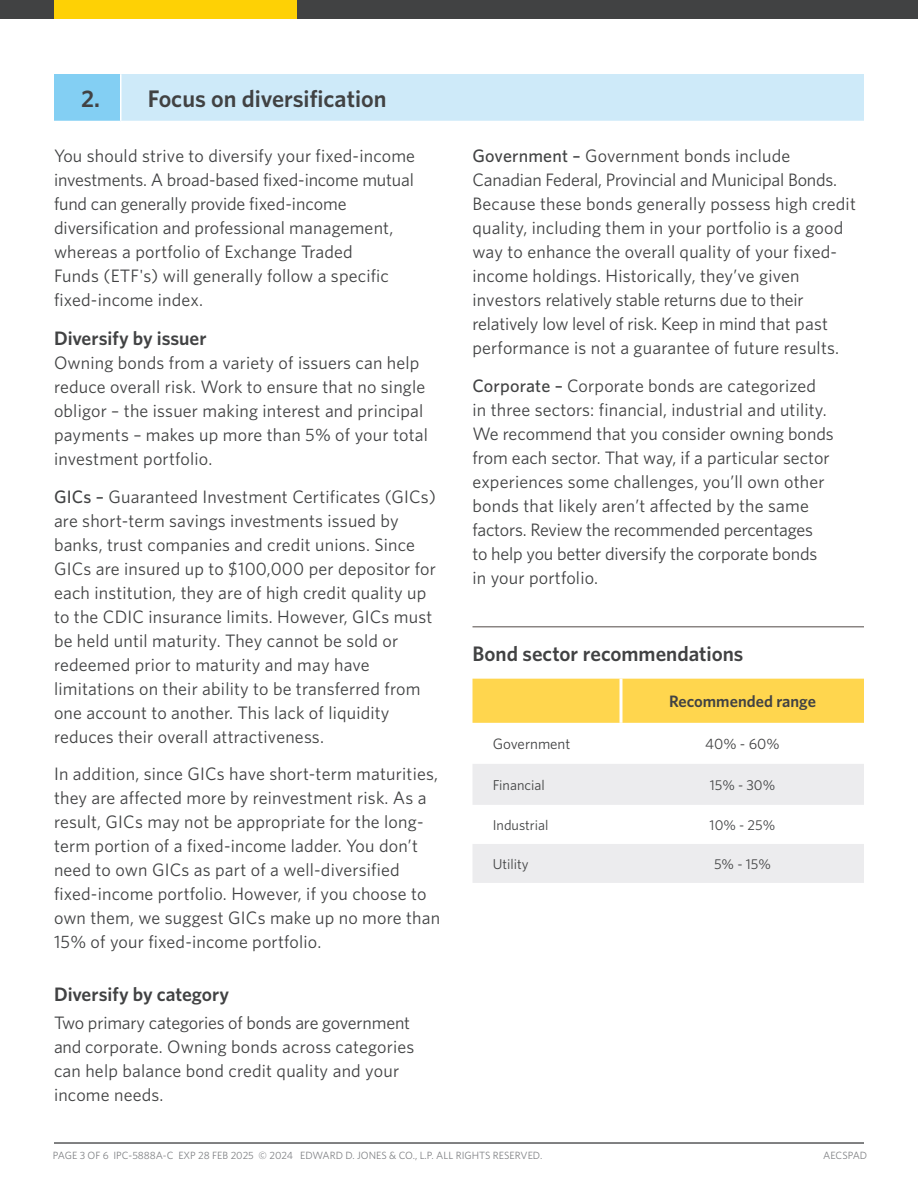
<style>
.page{position:relative;width:918px;height:1188px;background:#fff}
.page>*{position:absolute;margin:0;border:0;box-sizing:border-box;transform-origin:0 0}
.Section_Header{font:600 24px "Whitney";color:#414243}
.Chart_Graph_Headers{font:600 21px "Whitney";color:#414243}
.Body_-_Subheads{font:600 19.5px "Whitney";letter-spacing:-.005em;color:#414243}
.Body{font:600 19.5px "Whitney";letter-spacing:-.005em;color:#414243}
.Body-2{font:18px/24px "Whitney";letter-spacing:.01em;color:#414243}
.Table_-_Subheads{font:600 16.5px "Whitney";color:#414243}
.Table_Text{font:15px "Whitney";color:#414243}
.Table_Text-2{font:14.25px "Whitney";color:#414243}
.t1{font:10.5px "Whitney";color:#808285}
.s1{font-weight:500}
</style>
<div class="page">
<div style="left:0;top:0;width:918px;height:18px;background:#414243"></div>
<div style="left:54px;top:0;width:243px;height:18px;background:#fed105"></div>
<hr style="left:54px;top:1143px;width:810px;height:1px;background:#57585a">
<div style="left:54px;top:74px;width:67px;height:48px;background:#83cff3"></div>
<div style="left:121px;top:74px;width:743px;height:48px;background:#ceeaf9"></div>
<hr style="left:120px;top:74px;width:2px;height:47px;background:#fff">
<hr style="left:54px;top:121px;width:67px;height:1px;background:#fff">
<hr style="left:121px;top:121px;width:743px;height:1px;background:#fff">
<div style="left:472px;top:679px;width:392px;height:44px;background:#ffd64e"></div>
<div style="left:473px;top:764px;width:391px;height:119px;background:#ececee"></div>
<svg style="left:473px;top:805px;width:391px;height:39px"></svg>
<hr style="left:620px;top:679px;width:2px;height:44px;background:#fff">
<hr style="left:472px;top:626px;width:392px;height:1px;background:#524a47">
<p class="Section_Header" style="left:81px;top:85px;width:20px">2.</p>
<p class="Section_Header" style="left:148px;top:85px;width:240px">Focus on diversification</p>
<p class="Body-2" style="left:54px;top:143px;width:363px">You should strive to diversify your fixed-income investments. A broad-based fixed-income mutual fund can generally provide fixed-income diversification and professional management, whereas a portfolio of Exchange Traded<br>Funds (ETF's) will generally follow a specific fixed-income index.</p>
<p class="Body" style="left:54px;top:327px;width:154px">Diversify by issuer</p>
<p class="Body-2" style="left:54px;top:350px;width:376px">Owning bonds from a variety of issuers can help reduce overall risk. Work to ensure that no single obligor – the issuer making interest and principal payments – makes up more than 5% of your total investment portfolio.</p>
<p class="Body-2" style="left:54px;top:484px;width:384px"><span class="s1">GICs –</span> Guaranteed Investment Certificates (GICs) are short-term savings investments issued by banks, trust companies and credit unions. Since GICs are insured up to $100,000 per depositor for each institution, they are of high credit quality up to the CDIC insurance limits. However, GICs must be held until maturity. They cannot be sold or redeemed prior to maturity and may have limitations on their ability to be transferred from one account to another. This lack of liquidity reduces their overall attractiveness.</p>
<p class="Body-2" style="left:54px;top:761px;width:388px">In addition, since GICs have short-term maturities, they are affected more by reinvestment risk. As a result, GICs may not be appropriate for the long&shy;term portion of a fixed-income ladder. You don’t need to own GICs as part of a well-diversified fixed-income portfolio. However, if you choose to own them, we suggest GICs make up no more than 15% of your fixed-income portfolio.</p>
<p class="Body_-_Subheads" style="left:54px;top:982px;width:177px">Diversify by category</p>
<p class="Body-2" style="left:54px;top:1011px;width:362px">Two primary categories of bonds are government and corporate. Owning bonds across categories can help balance bond credit quality and your income needs.</p>
<p class="Body-2" style="left:472px;top:143px;width:385px"><span class="s1">Government –</span> Government bonds include Canadian Federal, Provincial and Municipal Bonds.<br>Because these bonds generally possess high credit quality, including them in your portfolio is a good way to enhance the overall quality of your fixed&shy;income holdings. Historically, they’ve given investors relatively stable returns due to their relatively low level of risk. Keep in mind that past performance is not a guarantee of future results.</p>
<p class="Body-2" style="left:472px;top:373px;width:363px"><span class="s1">Corporate –</span> Corporate bonds are categorized in three sectors: financial, industrial and utility.<br>We recommend that you consider owning bonds from each sector. That way, if a particular sector experiences some challenges, you’ll own other bonds that likely aren’t affected by the same factors. Review the recommended percentages<br>to help you better diversify the corporate bonds in your portfolio.</p>
<p class="Chart_Graph_Headers" style="left:472px;top:641px;width:272px">Bond sector recommendations</p>
<p class="Table_-_Subheads" style="left:669px;top:692px;width:148px">Recommended range</p>
<p class="Table_Text" style="left:493px;top:735px;width:79px">Government</p>
<p class="Table_Text" style="left:705px;top:735px;width:76px">40% - 60%</p>
<p class="Table_Text-2" style="left:493px;top:777px;width:53px">Financial</p>
<p class="Table_Text-2" style="left:710px;top:777px;width:67px">15% - 30%</p>
<p class="Table_Text-2" style="left:493px;top:817px;width:57px">Industrial</p>
<p class="Table_Text-2" style="left:710px;top:817px;width:67px">10% - 25%</p>
<p class="Table_Text-2" style="left:493px;top:856px;width:37px">Utility</p>
<p class="Table_Text-2" style="left:714px;top:856px;width:58px">5% - 15%</p>
<p class="t1" style="left:53px;top:1149px;width:491px">PAGE 3 OF 6 IPC-5888A-C EXP 28 FEB 2025 © 2024 EDWARD D. JONES &amp; CO., L.P. ALL RIGHTS RESERVED.</p>
<p class="t1" style="left:823px;top:1149px;width:46px">AECSPAD</p>
</div>
